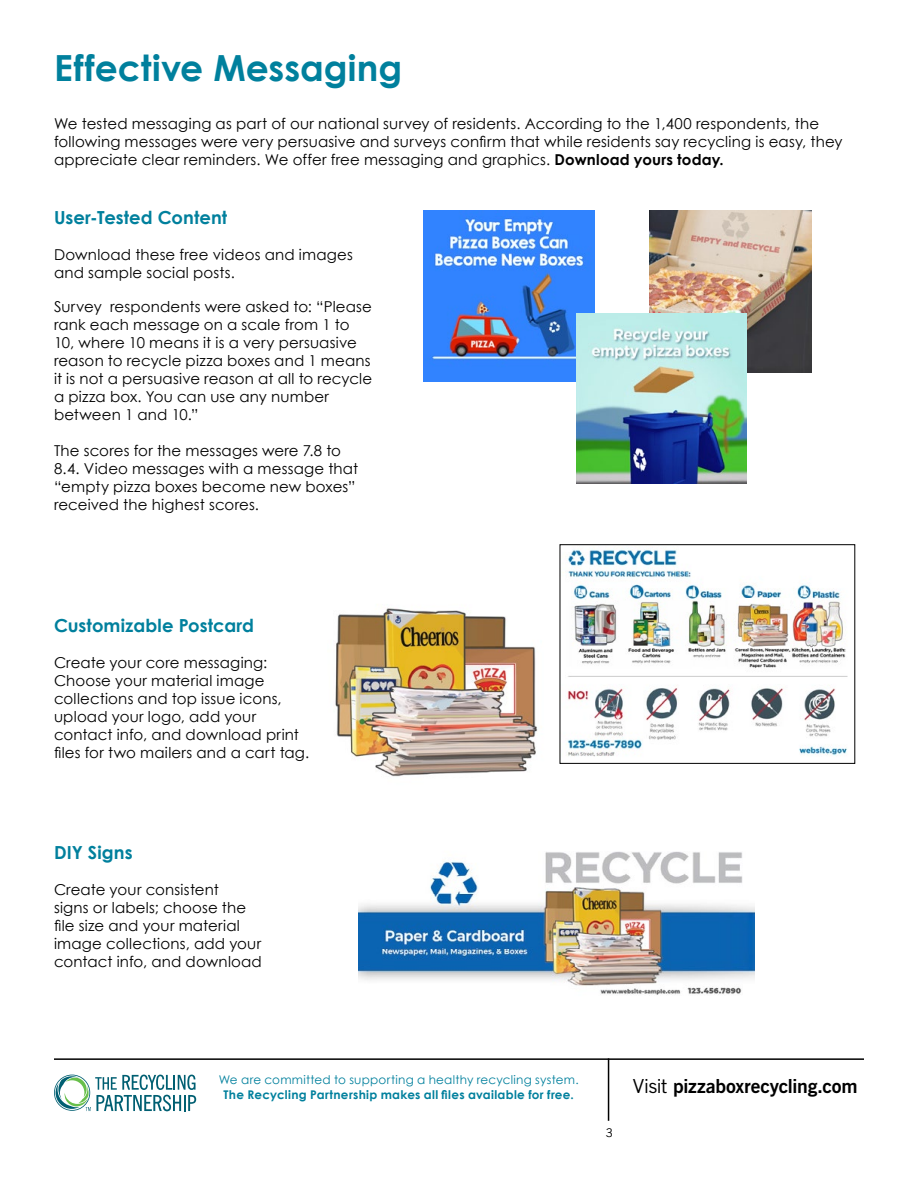
<style>
.page{position:relative;width:918px;height:1188px;background:#fff}
.page>*{position:absolute;margin:0;border:0;box-sizing:border-box;transform-origin:0 0}
.t1{font:700 36px "Century Gothic";color:#00809d}
.t2{font:700 19.5px "News Gothic BT";letter-spacing:-.01em;color:#000}
.t3{font:700 18px "Century Gothic";letter-spacing:.005em;color:#00809d}
.t4{font:15px/18px "Century Gothic";letter-spacing:.01em;color:#000}
.t5{font:700 12px "Century Gothic";letter-spacing:.02em;color:#00809d}
.t6{font:12px "Century Gothic";letter-spacing:.02em;color:#00809d}
.t7{font:12px "News Gothic BT";color:#000}
.s1{font-weight:700}
.s2{font-weight:400}
</style>
<div class="page">
<img style="left:650px;top:211px;width:162px;height:162px">
<hr style="left:54px;top:1058px;width:810px;height:2px;background:#000">
<hr style="left:608px;top:1058px;width:1px;height:63px;background:#000">
<img style="left:424px;top:211px;width:170px;height:171px">
<img style="left:576px;top:314px;width:170px;height:169px">
<img style="left:335px;top:608px;width:203px;height:169px">
<img style="left:567px;top:548px;width:281px;height:209px">
<div style="left:560px;top:544px;width:295px;height:220px;border:1px solid #000"></div>
<img style="left:736px;top:599px;width:54px;height:48px">
<img style="left:358px;top:851px;width:396px;height:144px">
<svg style="left:54px;top:1075px;width:142px;height:36px"></svg>
<h1 class="t1" style="left:54px;top:45px;width:350px">Effective Messaging</h1>
<p class="t4" style="left:54px;top:115px;width:790px">We tested messaging as part of our national survey of residents. According to the 1,400 respondents, the following messages were very persuasive and surveys confirm that while residents say recycling is easy, they appreciate clear reminders. We offer free messaging and graphics. <span class="s1">Download yours today.</span></p>
<p class="t3" style="left:54px;top:206px;width:175px">User-Tested Content</p>
<p class="t4" style="left:54px;top:246px;width:300px">Download these free videos and images and sample social posts.</p>
<p class="t4" style="left:54px;top:297px;width:320px">Survey respondents were asked to: “Please rank each message on a scale from 1 to 10, where 10 means it is a very persuasive reason to recycle pizza boxes and 1 means it is not a persuasive reason at all to recycle a pizza box. You can use any number between 1 and 10.”</p>
<p class="t4" style="left:54px;top:441px;width:306px">The scores for the messages were 7.8 to 8.4. Video messages with a message that “empty pizza boxes become new boxes” received the highest scores.</p>
<p class="t3" style="left:54px;top:614px;width:202px">Customizable Postcard</p>
<p class="t4" style="left:54px;top:653px;width:257px">Create your core messaging:<br>Choose your material image collections and top issue icons, upload your logo, add your contact info, and download print files for two mailers and a cart tag.</p>
<p class="t3" style="left:54px;top:841px;width:80px">DIY Signs</p>
<p class="t4" style="left:54px;top:880px;width:209px">Create your consistent<br>signs or labels; choose the file size and your material image collections, add your contact info, and download</p>
<p class="t6" style="left:219px;top:1073px;width:362px">We are committed to supporting a healthy recycling system.</p>
<p class="t5" style="left:224px;top:1087px;width:352px">The Recycling Partnership makes all files available for free.</p>
<p class="t7" style="left:606px;top:1125px;width:9px">3</p>
<h2 class="t2" style="left:633px;top:1074px;width:226px"><span class="s2">Visit</span> pizzaboxrecycling.com</h2>
</div>
